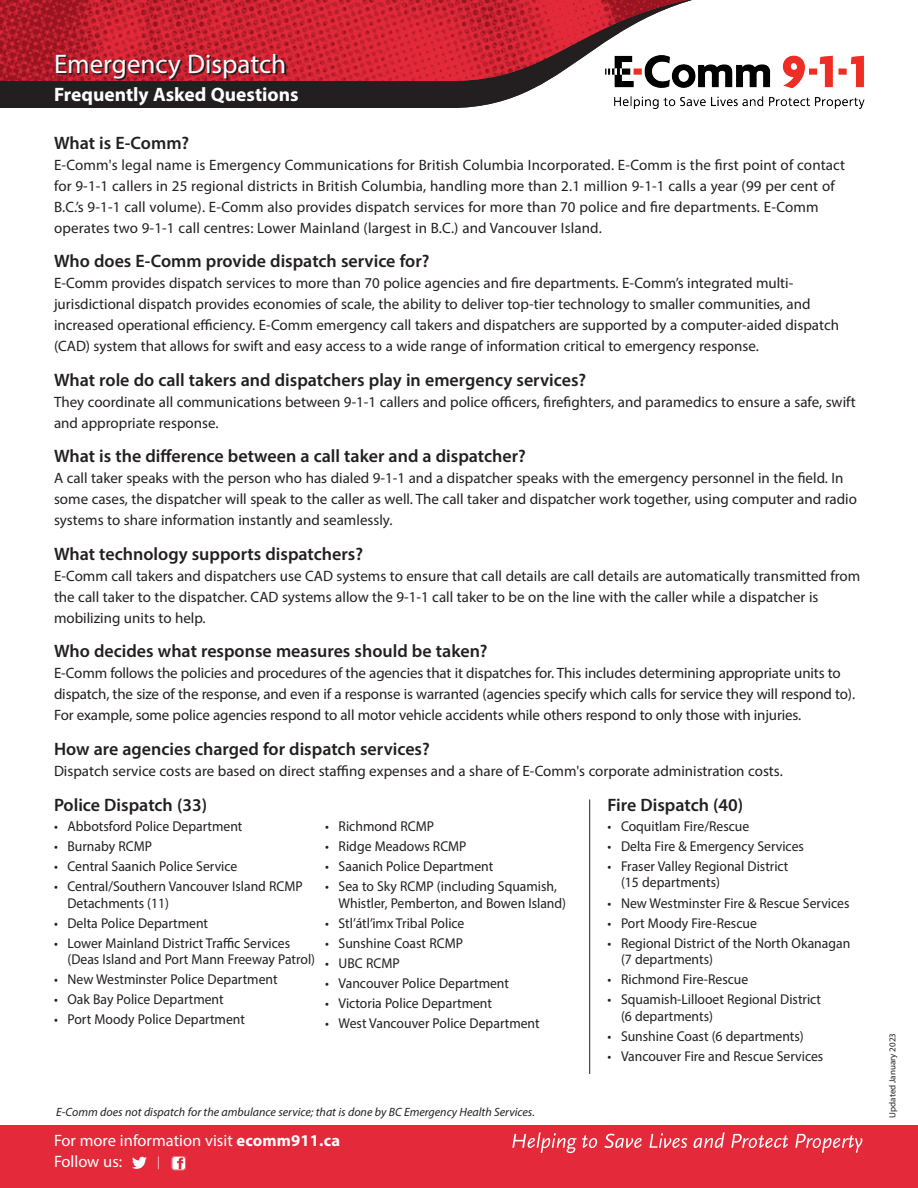
<style>
.page{position:relative;width:918px;height:1188px;background:#fff}
.page>*{position:absolute;margin:0;border:0;box-sizing:border-box;transform-origin:0 0}
.Hed_revised{font:27px "Myriad Pro";color:#fff}
.FAQ{font:700 19.5px "Myriad Pro";color:#fff}
.Question{font:600 18px "Myriad Pro";color:#231f20}
.t1{font:16.5px/21px "Myriad Pro";color:#fff}
.Answer{font:15px/21px "Myriad Pro";color:#231f20}
.t2{font:14.25px/16.5px "Myriad Pro";color:#231f20;scale:.96 1}
.t3{font:12.75px "Myriad Pro";color:#fff;scale:.7 1}
.Question-2{font:italic 12px "Myriad Pro";color:#231f20}
.t4{font:9px "Myriad Pro";color:#231f20}
.s1{font-weight:700}
</style>
<div class="page">
<div style="left:0;top:1125px;width:918px;height:63px;background:#e42a3a"></div>
<svg style="left:512px;top:1132px;width:85px;height:21px"></svg>
<svg style="left:604px;top:1134px;width:38px;height:14px"></svg>
<svg style="left:649px;top:1133px;width:38px;height:15px"></svg>
<svg style="left:694px;top:1132px;width:31px;height:16px"></svg>
<svg style="left:731px;top:1134px;width:57px;height:14px"></svg>
<svg style="left:795px;top:1134px;width:67px;height:19px"></svg>
<img style="left:796px;top:56px;width:68px;height:52px">
<svg style="left:132px;top:1157px;width:15px;height:12px"></svg>
<img style="left:172px;top:1156px;width:14px;height:14px">
<svg style="left:0;top:81px;width:796px;height:27px;fill:#231f20"></svg>
<svg style="left:687px;top:0;width:142px;height:81px"></svg>
<img style="left:0;top:0;width:687px;height:81px">
<svg style="left:58px;top:55px;width:228px;height:25px;background:#9f202c"></svg>
<hr style="left:589px;top:799px;width:1px;height:275px;background:#231f20">
<p class="Hed_revised" style="left:54px;top:47px;width:234px">Emergency Dispatch</p>
<h1 class="Hed_revised" style="left:56px;top:50px;width:275px">Wide Area Radio System</h1>
<p class="FAQ" style="left:54px;top:82px;width:246px">Frequently Asked Questions</p>
<p class="Question" style="left:54px;top:131px;width:137px">What is E-Comm?</p>
<p class="Answer" style="left:54px;top:154px;width:793px">E-Comm's legal name is Emergency Communications for British Columbia Incorporated. E-Comm is the first point of contact for 9-1-1 callers in 25 regional districts in British Columbia, handling more than 2.1 million 9-1-1 calls a year (99 per cent of B.C.’s 9-1-1 call volume). E-Comm also provides dispatch services for more than 70 police and fire departments. E-Comm operates two 9-1-1 call centres: Lower Mainland (largest in B.C.) and Vancouver Island.</p>
<p class="Question" style="left:54px;top:250px;width:377px">Who does E-Comm provide dispatch service for?</p>
<p class="Answer" style="left:54px;top:272px;width:787px">E-Comm provides dispatch services to more than 70 police agencies and fire departments. E-Comm’s integrated multi&shy;jurisdictional dispatch provides economies of scale, the ability to deliver top-tier technology to smaller communities, and increased operational efficiency. E-Comm emergency call takers and dispatchers are supported by a computer-aided dispatch (CAD) system that allows for swift and easy access to a wide range of information critical to emergency response.</p>
<p class="Question" style="left:54px;top:368px;width:534px">What role do call takers and dispatchers play in emergency services?</p>
<p class="Answer" style="left:54px;top:391px;width:803px">They coordinate all communications between 9-1-1 callers and police officers, firefighters, and paramedics to ensure a safe, swift and appropriate response.</p>
<p class="Question" style="left:54px;top:445px;width:473px">What is the difference between a call taker and a dispatcher?</p>
<p class="Answer" style="left:54px;top:467px;width:805px">A call taker speaks with the person who has dialed 9-1-1 and a dispatcher speaks with the emergency personnel in the field. In some cases, the dispatcher will speak to the caller as well. The call taker and dispatcher work together, using computer and radio systems to share information instantly and seamlessly.</p>
<p class="Question" style="left:54px;top:542px;width:311px">What technology supports dispatchers?</p>
<p class="Answer" style="left:54px;top:565px;width:808px">E-Comm call takers and dispatchers use CAD systems to ensure that call details are call details are automatically transmitted from the call taker to the dispatcher. CAD systems allow the 9-1-1 call taker to be on the line with the caller while a dispatcher is mobilizing units to help.</p>
<p class="Question" style="left:54px;top:640px;width:435px">Who decides what response measures should be taken?</p>
<p class="Answer" style="left:54px;top:662px;width:803px">E-Comm follows the policies and procedures of the agencies that it dispatches for. This includes determining appropriate units to dispatch, the size of the response, and even if a response is warranted (agencies specify which calls for service they will respond to).<br>For example, some police agencies respond to all motor vehicle accidents while others respond to only those with injuries.</p>
<p class="Question" style="left:54px;top:737px;width:377px">How are agencies charged for dispatch services?</p>
<p class="Answer" style="left:54px;top:760px;width:730px">Dispatch service costs are based on direct staffing expenses and a share of E-Comm's corporate administration costs.</p>
<p class="Question" style="left:54px;top:793px;width:155px">Police Dispatch (33)</p>
<p class="t2" style="left:54px;top:818px;width:198px">• Abbotsford Police Department</p>
<p class="t2" style="left:54px;top:838px;width:104px">• Burnaby RCMP</p>
<p class="t2" style="left:54px;top:858px;width:193px">• Central Saanich Police Service</p>
<p class="t2" style="left:68px;top:878px;width:247px;text-indent:-14px">• Central/Southern Vancouver Island RCMP<br>Detachments (11)</p>
<p class="t2" style="left:54px;top:914px;width:162px">• Delta Police Department</p>
<p class="t2" style="left:68px;top:934px;width:259px;text-indent:-14px">• Lower Mainland District Traffic Services (Deas Island and Port Mann Freeway Patrol)</p>
<p class="t2" style="left:54px;top:971px;width:234px">• New Westminster Police Department</p>
<p class="t2" style="left:54px;top:991px;width:178px">• Oak Bay Police Department</p>
<p class="t2" style="left:54px;top:1011px;width:200px">• Port Moody Police Department</p>
<p class="Question" style="left:608px;top:793px;width:137px">Fire Dispatch (40)</p>
<p class="t2" style="left:608px;top:818px;width:149px">• Coquitlam Fire/Rescue</p>
<p class="t2" style="left:608px;top:838px;width:206px">• Delta Fire &amp; Emergency Services</p>
<p class="t2" style="left:621px;top:858px;width:176px;text-indent:-14px">• Fraser Valley Regional District (15 departments)</p>
<p class="t2" style="left:608px;top:894px;width:254px">• New Westminster Fire &amp; Rescue Services</p>
<p class="t2" style="left:608px;top:914px;width:157px">• Port Moody Fire-Rescue</p>
<p class="t2" style="left:621px;top:934px;width:240px;text-indent:-14px">• Regional District of the North Okanagan (7 departments)</p>
<p class="t2" style="left:608px;top:971px;width:148px">• Richmond Fire-Rescue</p>
<p class="t2" style="left:621px;top:991px;width:210px;text-indent:-14px">• Squamish-Lillooet Regional District (6 departments)</p>
<p class="t2" style="left:608px;top:1027px;width:206px">• Sunshine Coast (6 departments)</p>
<p class="t2" style="left:608px;top:1047px;width:226px">• Vancouver Fire and Rescue Services</p>
<p class="t2" style="left:325px;top:818px;width:115px">• Richmond RCMP</p>
<p class="t2" style="left:325px;top:838px;width:149px">• Ridge Meadows RCMP</p>
<p class="t2" style="left:325px;top:858px;width:177px">• Saanich Police Department</p>
<p class="t2" style="left:339px;top:878px;width:239px;text-indent:-14px">• Sea to Sky RCMP (including Squamish,<br>Whistler, Pemberton, and Bowen Island)</p>
<p class="t2" style="left:325px;top:914px;width:147px">• Stl’átl’imx Tribal Police</p>
<p class="t2" style="left:325px;top:934px;width:145px">• Sunshine Coast RCMP</p>
<p class="t2" style="left:325px;top:954px;width:79px">• UBC RCMP</p>
<p class="t2" style="left:325px;top:974px;width:193px">• Vancouver Police Department</p>
<p class="t2" style="left:325px;top:994px;width:175px">• Victoria Police Department</p>
<p class="t2" style="left:325px;top:1014px;width:225px">• West Vancouver Police Department</p>
<p class="Question-2" style="left:56px;top:1105px;width:480px">E-Comm does not dispatch for the ambulance service; that is done by BC Emergency Health Services.</p>
<p class="t1" style="left:54px;top:1130px;width:288px">For more information visit <span class="s1">ecomm911.ca<br></span>Follow us:</p>
<p class="t3" style="left:158px;top:1154px;width:5px">|</p>
<p class="t4" style="left:887px;top:1118px;width:86px;rotate:-90deg">Updated January 2023</p>
</div>
